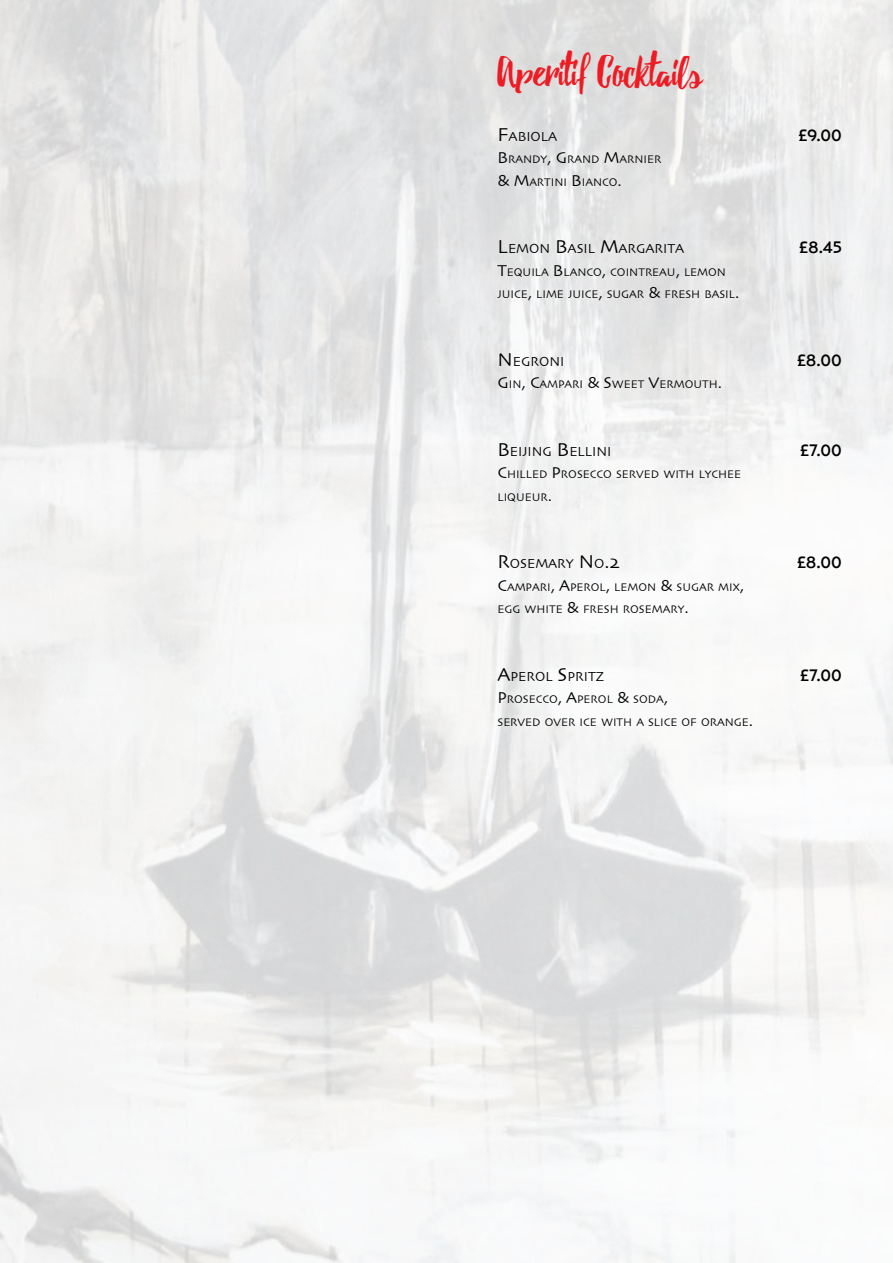
<style>
.page{position:relative;width:893px;height:1263px;background:#fff}
.page>*{position:absolute;margin:0;border:0;box-sizing:border-box;transform-origin:0 0}
.t1{font:45px "Beacon";color:#ed1c24}
.t2{font:500 16.5px "Relay";color:#000}
.t3{font:13.65px "Skia";color:#000}
.t4{font:11.55px/22.5px "Skia";color:#000}
.s1{font-size:19.5px}
.s2{font-size:16.5px}
</style>
<div class="page">
<h1 class="t1" style="left:497px;top:44px;width:206px">Aperitif Cocktails</h1>
<p class="t3" style="left:497px;top:128px;width:61px"><span class="s1">F</span>ABIOLA</p>
<h2 class="t2" style="left:799px;top:125px;width:45px">£9.00</h2>
<p class="t4" style="left:497px;top:149px;width:165px"><span class="s2">B</span> RANDY<span class="s2">, G</span>RAND <span class="s2">M</span>ARNIER <span class="s2">&amp; M</span>ARTINI <span class="s2">B</span> IANCO<span class="s2">.</span></p>
<p class="t3" style="left:497px;top:240px;width:188px"><span class="s1">L</span>EMON <span class="s1">B</span>ASIL <span class="s1">M</span>ARGARITA</p>
<h2 class="t2" style="left:800px;top:238px;width:44px">£8.45</h2>
<p class="t4" style="left:497px;top:261px;width:243px"><span class="s2">T</span>EQUILA <span class="s2">B</span> LANCO<span class="s2">,</span> COINTREAU<span class="s2">,</span> LEMON<br>JUICE<span class="s2">,</span> LIME JUICE<span class="s2">,</span> SUGAR <span class="s2">&amp;</span> FRESH BASIL<span class="s2">.</span></p>
<p class="t3" style="left:497px;top:353px;width:69px"><span class="s1">N</span> EGRONI</p>
<h2 class="t2" style="left:797px;top:350px;width:46px">£8.00</h2>
<p class="t4" style="left:497px;top:374px;width:226px"><span class="s2">G</span>IN<span class="s2">, C</span>AMPARI <span class="s2">&amp; S</span>WEET <span class="s2">V</span>ERMOUTH<span class="s2">.</span></p>
<p class="t3" style="left:497px;top:443px;width:116px"><span class="s1">B</span>EIJING <span class="s1">B</span>ELLINI</p>
<h2 class="t2" style="left:801px;top:440px;width:43px">£7.00</h2>
<p class="t4" style="left:497px;top:464px;width:245px"><span class="s2">C</span>HILLED <span class="s2">P</span>ROSECCO SERVED WITH LYCHEE<br>LIQUEUR<span class="s2">.</span></p>
<p class="t3" style="left:497px;top:555px;width:123px"><span class="s1">R</span>OSEMARY <span class="s1">N</span> O<span class="s1">.2</span></p>
<h2 class="t2" style="left:797px;top:553px;width:46px">£8.00</h2>
<p class="t4" style="left:497px;top:576px;width:248px"><span class="s2">C</span>AMPARI<span class="s2">, A</span>PEROL<span class="s2">,</span> LEMON <span class="s2">&amp;</span> SUGAR MIX<span class="s2">,<br></span>EGG WHITE <span class="s2">&amp;</span> F RESH ROSEMARY<span class="s2">.</span></p>
<p class="t3" style="left:497px;top:668px;width:108px"><span class="s1">A</span>PEROL <span class="s1">S</span> PRITZ</p>
<h2 class="t2" style="left:801px;top:665px;width:43px">£7.00</h2>
<p class="t4" style="left:497px;top:689px;width:257px"><span class="s2">P</span> ROSECCO<span class="s2">, A</span>PEROL <span class="s2">&amp;</span> SODA<span class="s2">,<br></span>SERVED OVER ICE WITH A SLICE OF ORANGE<span class="s2">.</span></p>
</div>
